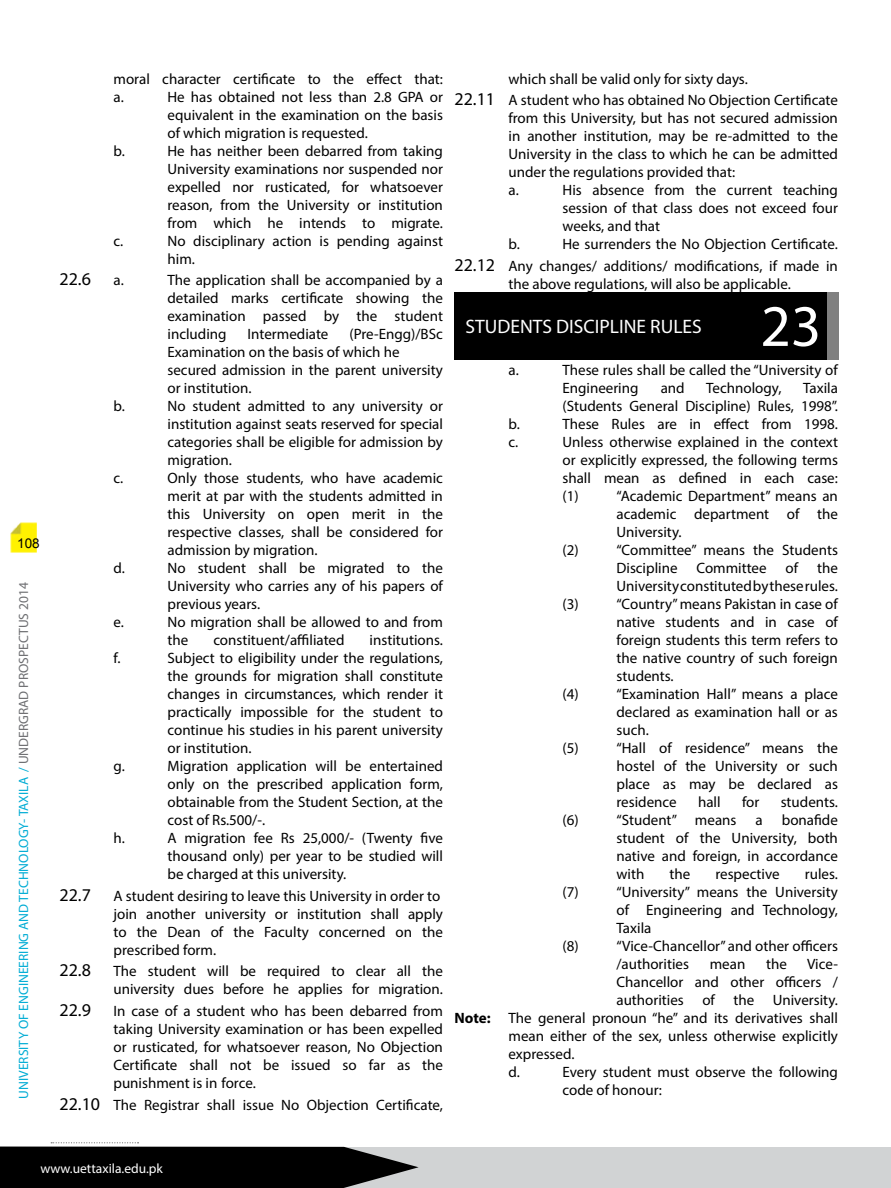
<style>
.page{position:relative;width:891px;height:1188px;background:#fff}
.page>*{position:absolute;margin:0;border:0;box-sizing:border-box;transform-origin:0 0}
.t1{font:59.25px "Myriad Pro";color:#fff}
.t2{font:19.5px "Myriad Pro";color:#fff}
.t3{font:18px "Myriad Pro";color:#000}
.t4{font:15px/18px "Myriad Pro";color:#000;text-align:justify}
.t5{font:13.5px "Myriad Pro";color:#00acd4}
.t6{font:13.5px "Myriad Pro";color:#fff}
.t7{font:13.5px "Arial";color:#000}
.s1{color:#6d6e71}
.s2{font-size:18px}
.s3{font-weight:700}
</style>
<div class="page">
<div style="left:344px;top:1147px;width:547px;height:41px;background:#d1d3d4"></div>
<svg style="left:0;top:1142px;width:419px;height:46px"></svg>
<img style="left:11px;top:523px;width:26px;height:30px">
<div style="left:454px;top:292px;width:373px;height:68px;background:#000"></div>
<div style="left:827px;top:292px;width:12px;height:68px;background:#808080"></div>
<p class="t7" style="left:17px;top:534px;width:24px">108</p>
<p class="t5" style="left:15px;top:1099px;width:518px;rotate:-90deg">UNIVERSITY OF ENGINEERING AND TECHNOLOGY- TAXILA / <span class="s1">UNDERGRAD PROSPECTUS 2014</span></p>
<p class="t4" style="left:114px;top:69px;width:331px">moral character certificate to the effect that: a.</p>
<p class="t4" style="left:168px;top:87px;width:277px">He has obtained not less than 2.8 GPA or equivalent in the examination on the basis of which migration is requested.</p>
<p class="t4" style="left:114px;top:141px;width:13px">b.</p>
<p class="t4" style="left:168px;top:141px;width:277px">He has neither been debarred from taking University examinations nor suspended nor expelled nor rusticated, for whatsoever reason, from the University or institution from which he intends to migrate.</p>
<p class="t4" style="left:114px;top:231px;width:11px">c.</p>
<p class="t4" style="left:168px;top:231px;width:277px">No disciplinary action is pending against him.</p>
<p class="t3" style="left:60px;top:268px;width:33px">22.6</p>
<p class="t4" style="left:114px;top:271px;width:12px">a.</p>
<p class="t4" style="left:168px;top:271px;width:277px">The application shall be accompanied by a detailed marks certificate showing the examination passed by the student including</p>
<p class="t4" style="left:248px;top:325px;width:82px">Intermediate</p>
<p class="t4" style="left:168px;top:325px;width:277px;text-align:left;text-indent:182px">(Pre-Engg)/BSc<br>Examination on the basis of which he secured admission in the parent university or institution.</p>
<p class="t4" style="left:114px;top:397px;width:13px">b.</p>
<p class="t4" style="left:168px;top:397px;width:277px">No student admitted to any university or institution against seats reserved for special categories shall be eligible for admission by migration.</p>
<p class="t4" style="left:114px;top:469px;width:11px">c.</p>
<p class="t4" style="left:168px;top:469px;width:277px">Only those students, who have academic merit at par with the students admitted in this University on open merit in the respective classes, shall be considered for admission by migration.</p>
<p class="t4" style="left:114px;top:559px;width:13px">d.</p>
<p class="t4" style="left:168px;top:559px;width:277px">No student shall be migrated to the University who carries any of his papers of previous years.</p>
<p class="t4" style="left:114px;top:613px;width:12px">e.</p>
<p class="t4" style="left:168px;top:613px;width:277px">No migration shall be allowed to and from the</p>
<p class="t4" style="left:213px;top:631px;width:133px">constituent/affiliated</p>
<p class="t4" style="left:370px;top:631px;width:75px">institutions.</p>
<p class="t4" style="left:114px;top:649px;width:8px">f.</p>
<p class="t4" style="left:168px;top:649px;width:277px">Subject to eligibility under the regulations, the grounds for migration shall constitute changes in circumstances, which render it practically impossible for the student to continue his studies in his parent university or institution.</p>
<p class="t4" style="left:114px;top:757px;width:13px">g.</p>
<p class="t4" style="left:168px;top:757px;width:277px">Migration application will be entertained only on the prescribed application form, obtainable from the Student Section, at the cost of Rs.500/-.</p>
<p class="t4" style="left:114px;top:829px;width:13px">h.</p>
<p class="t4" style="left:168px;top:829px;width:277px">A migration fee Rs 25,000/- (Twenty five thousand only) per year to be studied will be charged at this university.</p>
<p class="t3" style="left:60px;top:884px;width:33px">22.7</p>
<p class="t4" style="left:114px;top:886px;width:331px;text-align:left">A student desiring to leave this University in order to join another university or institution shall apply to the Dean of the Faculty concerned on the prescribed form.</p>
<p class="t3" style="left:60px;top:959px;width:33px">22.8</p>
<p class="t4" style="left:114px;top:962px;width:331px">The student will be required to clear all the university dues before he applies for migration.</p>
<p class="t3" style="left:60px;top:999px;width:33px">22.9</p>
<p class="t4" style="left:114px;top:1002px;width:331px">In case of a student who has been debarred from taking University examination or has been expelled or rusticated, for whatsoever reason, No Objection Certificate shall not be issued so far as the punishment is in force.</p>
<p class="t4" style="left:60px;top:1095px;width:385px"><span class="s2">22.10</span> The Registrar shall issue No Objection Certificate,</p>
<p class="t4" style="left:454px;top:67px;width:385px;line-height:21.6px;text-indent:54px">which shall be valid only for sixty days.<br><span class="s2">22.11</span> A student who has obtained No Objection Certificate</p>
<p class="t4" style="left:508px;top:109px;width:331px;text-align:left">from this University, but has not secured admission in another institution, may be re-admitted to the University in the class to which he can be admitted under the regulations provided that:<br>a.</p>
<p class="t4" style="left:562px;top:181px;width:277px">His absence from the current teaching session of that class does not exceed four weeks, and that</p>
<p class="t4" style="left:454px;top:233px;width:385px;line-height:21.6px;text-align:right">He surrenders the No Objection Certificate.<br><span class="s2">22.12</span> Any changes/ additions/ modifications, if made in</p>
<p class="t4" style="left:508px;top:274px;width:284px">the above regulations, will also be applicable.</p>
<h2 class="t2" style="left:466px;top:314px;width:238px">STUDENTS DISCIPLINE RULES</h2>
<p class="t4" style="left:508px;top:235px;width:13px">b.</p>
<h1 class="t1" style="left:761px;top:290px;width:62px">23</h1>
<p class="t4" style="left:508px;top:361px;width:12px">a.</p>
<p class="t4" style="left:562px;top:361px;width:277px">These rules shall be called the “University of<br>Engineering</p>
<p class="t4" style="left:562px;top:379px;width:277px;text-align:right">Taxila<br>(Students General Discipline) Rules, 1998”.</p>
<p class="t4" style="left:661px;top:379px;width:26px">and</p>
<p class="t4" style="left:706px;top:379px;width:77px">Technology,</p>
<p class="t4" style="left:508px;top:415px;width:13px">b.</p>
<p class="t4" style="left:562px;top:415px;width:277px">These Rules are in effect from 1998.</p>
<p class="t4" style="left:508px;top:433px;width:11px">c.</p>
<p class="t4" style="left:562px;top:433px;width:277px">Unless otherwise explained in the context or explicitly expressed, the following terms shall mean as defined in each case: (1)</p>
<p class="t4" style="left:616px;top:487px;width:223px">“Academic Department” means an academic department of the University.</p>
<p class="t4" style="left:562px;top:541px;width:18px">(2)</p>
<p class="t4" style="left:616px;top:541px;width:223px">“Committee” means the Students<br>Discipline</p>
<p class="t4" style="left:697px;top:559px;width:72px">Committee</p>
<p class="t4" style="left:786px;top:559px;width:14px">of</p>
<p class="t4" style="left:616px;top:559px;width:223px;text-align:right">the<br>University constituted by these rules.</p>
<p class="t4" style="left:562px;top:595px;width:18px">(3)</p>
<p class="t4" style="left:616px;top:595px;width:223px">“Country” means Pakistan in case of native students and in case of foreign students this term refers to the native country of such foreign students.</p>
<p class="t4" style="left:562px;top:685px;width:18px">(4)</p>
<p class="t4" style="left:616px;top:685px;width:223px">“Examination Hall” means a place declared as examination hall or as such.</p>
<p class="t4" style="left:562px;top:739px;width:18px">(5)</p>
<p class="t4" style="left:616px;top:739px;width:223px">“Hall of residence” means the hostel of the University or such place as may be declared as residence</p>
<p class="t4" style="left:698px;top:793px;width:24px">hall</p>
<p class="t4" style="left:742px;top:793px;width:19px">for</p>
<p class="t4" style="left:781px;top:793px;width:59px">students.</p>
<p class="t4" style="left:616px;top:811px;width:223px;text-indent:165px">bonafide student of the University, both native and foreign, in accordance with</p>
<p class="t4" style="left:562px;top:811px;width:18px">(6)</p>
<p class="t4" style="left:616px;top:811px;width:121px">“Student” means</p>
<p class="t4" style="left:756px;top:811px;width:9px">a</p>
<p class="t4" style="left:669px;top:865px;width:22px">the</p>
<p class="t4" style="left:715px;top:865px;width:66px">respective</p>
<p class="t4" style="left:805px;top:865px;width:35px">rules.</p>
<p class="t4" style="left:562px;top:883px;width:18px">(7)</p>
<p class="t4" style="left:616px;top:883px;width:223px">“University” means the University of Engineering and Technology, Taxila</p>
<p class="t4" style="left:562px;top:937px;width:18px">(8)</p>
<p class="t4" style="left:616px;top:937px;width:223px">“Vice-Chancellor” and other officers /authorities</p>
<p class="t4" style="left:710px;top:955px;width:37px">mean</p>
<p class="t4" style="left:766px;top:955px;width:22px">the</p>
<p class="t4" style="left:807px;top:955px;width:32px">Vice-</p>
<p class="t4" style="left:616px;top:973px;width:223px">Chancellor and other officers /</p>
<p class="t4" style="left:616px;top:991px;width:223px">authorities of the University.</p>
<p class="t4" style="left:454px;top:1009px;width:385px"><span class="s3">Note:</span> The general pronoun “he” and its derivatives shall</p>
<p class="t4" style="left:508px;top:1027px;width:331px">mean either of the sex, unless otherwise explicitly</p>
<p class="t4" style="left:508px;top:1045px;width:68px">expressed.</p>
<p class="t4" style="left:508px;top:1063px;width:13px">d.</p>
<p class="t4" style="left:562px;top:1063px;width:277px">Every student must observe the following code of honour:</p>
<p class="t6" style="left:40px;top:1160px;width:124px">www.uettaxila.edu.pk</p>
</div>
